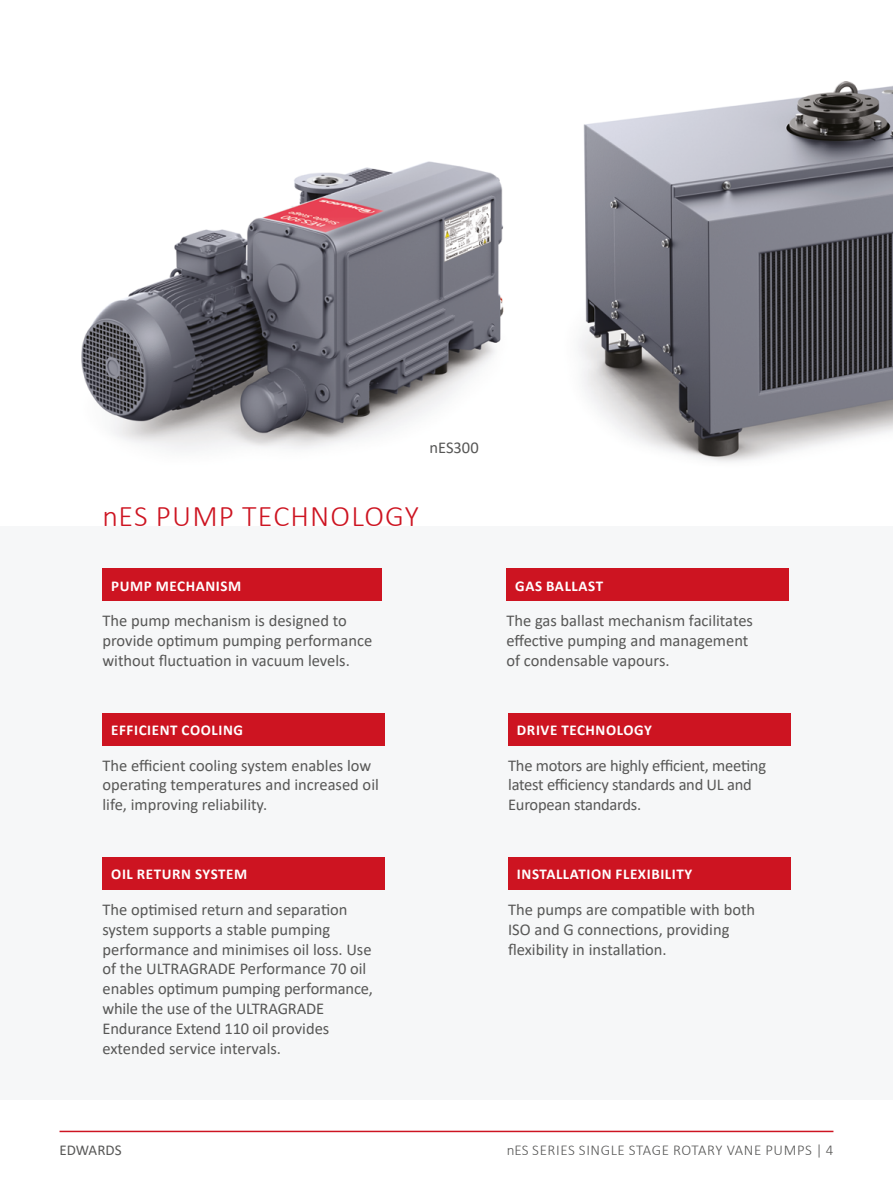
<style>
.page{position:relative;width:893px;height:1191px;background:#fff}
.page>*{position:absolute;margin:0;border:0;box-sizing:border-box;transform-origin:0 0}
.t1{font:300 30px "Calibri";letter-spacing:.04em;color:#cd1421}
.t2{font:16.5px/19.8px "Calibri";color:#575756}
.t3{font:700 15px "Calibri";letter-spacing:.04em;color:#fff}
.t4{font:300 15px "Calibri";letter-spacing:.04em;color:#575756}
.t5{font:15px "Calibri";color:#575756}
</style>
<div class="page">
<hr style="left:60px;top:1130px;width:773px;height:2px;background:#cd1421">
<img style="left:579px;top:81px;width:314px;height:381px">
<div style="left:0;top:526px;width:893px;height:573px;background:#f6f7f8"></div>
<img style="left:81px;top:161px;width:423px;height:289px">
<div style="left:102px;top:568px;width:280px;height:33px;background:#cd1421"></div>
<div style="left:102px;top:857px;width:283px;height:32px;background:#cd1421"></div>
<div style="left:506px;top:568px;width:283px;height:33px;background:#cd1421"></div>
<div style="left:508px;top:857px;width:282px;height:32px;background:#cd1421"></div>
<div style="left:508px;top:713px;width:282px;height:32px;background:#cd1421"></div>
<div style="left:102px;top:713px;width:283px;height:32px;background:#cd1421"></div>
<p class="t2" style="left:429px;top:437px;width:51px">nES300</p>
<h1 class="t1" style="left:102px;top:497px;width:318px">nES PUMP TECHNOLOGY</h1>
<p class="t3" style="left:111px;top:575px;width:132px">PUMP MECHANISM</p>
<p class="t3" style="left:515px;top:575px;width:89px">GAS BALLAST</p>
<p class="t2" style="left:102px;top:610px;width:271px">The pump mechanism is designed to provide optimum pumping performance without fluctuation in vacuum levels.</p>
<p class="t2" style="left:506px;top:610px;width:248px">The gas ballast mechanism facilitates effective pumping and management of condensable vapours.</p>
<p class="t3" style="left:111px;top:719px;width:133px">EFFICIENT COOLING</p>
<p class="t3" style="left:517px;top:719px;width:136px">DRIVE TECHNOLOGY</p>
<p class="t2" style="left:102px;top:755px;width:278px">The efficient cooling system enables low operating temperatures and increased oil life, improving reliability.</p>
<p class="t2" style="left:508px;top:755px;width:259px">The motors are highly efficient, meeting latest efficiency standards and UL and<br>European standards.</p>
<p class="t3" style="left:111px;top:863px;width:137px">OIL RETURN SYSTEM</p>
<p class="t3" style="left:517px;top:863px;width:177px">INSTALLATION FLEXIBILITY</p>
<p class="t2" style="left:102px;top:899px;width:272px">The optimised return and separation system supports a stable pumping performance and minimises oil loss. Use of the ULTRAGRADE Performance 70 oil enables optimum pumping performance, while the use of the ULTRAGRADE Endurance Extend 110 oil provides extended service intervals.</p>
<p class="t2" style="left:508px;top:899px;width:249px">The pumps are compatible with both<br>ISO and G connections, providing flexibility in installation.</p>
<p class="t5" style="left:60px;top:1140px;width:64px">EDWARDS</p>
<p class="t4" style="left:507px;top:1141px;width:328px">nES SERIES SINGLE STAGE ROTARY VANE PUMPS | 4</p>
</div>
